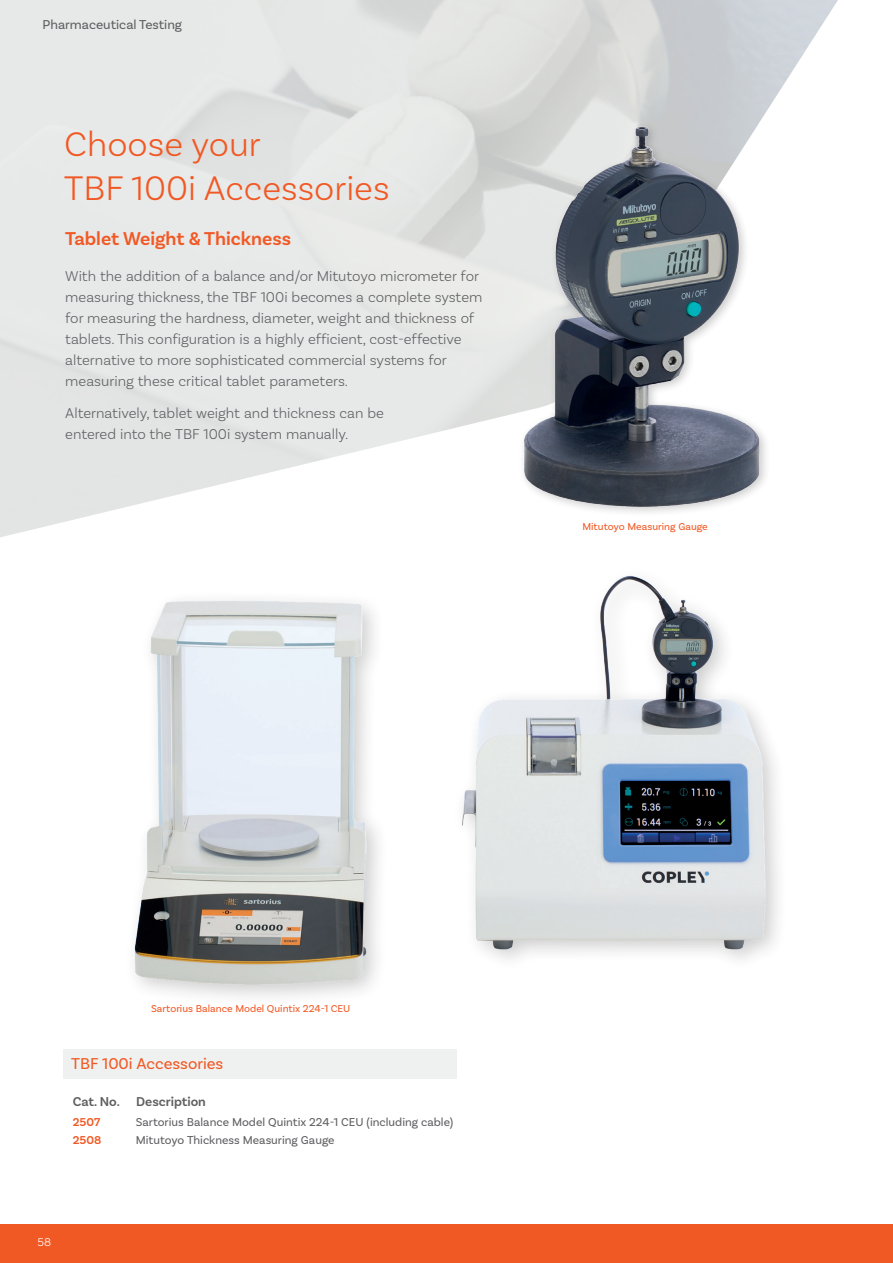
<style>
.page{position:relative;width:893px;height:1263px;background:#fff}
.page>*{position:absolute;margin:0;border:0;box-sizing:border-box;transform-origin:0 0}
.t1{font:300 36px/43.5px "Basic Sans";color:#f15924}
.t2{font:600 19.5px "Basic Sans";color:#f15924}
.t3{font:16.5px "Basic Sans";color:#f15924}
.t4{font:300 15px/21px "Basic Sans";color:#5f5f62}
.t5{font:13.5px "Basic Sans";color:#5f5f62}
.t6{font:600 13.5px "Basic Sans";color:#5f5f62}
.t7{font:12px "Basic Sans";color:#5f5f62}
.t8{font:600 12px "Basic Sans";color:#f15924}
.t9{font:300 12px "Basic Sans";color:#fff}
.t10{font:10.5px "Basic Sans";color:#f15924}
</style>
<div class="page">
<img style="left:494px;top:97px;width:282px;height:418px">
<img style="left:134px;top:575px;width:644px;height:422px">
<div style="left:0;top:1225px;width:893px;height:38px;background:#f15924"></div>
<div style="left:64px;top:1049px;width:393px;height:30px;background:#eff1f0"></div>
<p class="t5" style="left:43px;top:17px;width:141px">Pharmaceutical Testing</p>
<h1 class="t1" style="left:64px;top:122px;width:327px">Choose your<br>TBF 100i Accessories</h1>
<h2 class="t2" style="left:65px;top:226px;width:227px">Tablet Weight &amp; Thickness</h2>
<p class="t4" style="left:65px;top:265px;width:419px">With the addition of a balance and/or Mitutoyo micrometer for measuring thickness, the TBF 100i becomes a complete system for measuring the hardness, diameter, weight and thickness of tablets. This configuration is a highly efficient, cost-effective alternative to more sophisticated commercial systems for measuring these critical tablet parameters.</p>
<p class="t4" style="left:65px;top:402px;width:320px">Alternatively, tablet weight and thickness can be entered into the TBF 100i system manually.</p>
<p class="t10" style="left:582px;top:520px;width:127px">Mitutoyo Measuring Gauge</p>
<p class="t10" style="left:151px;top:1002px;width:201px">Sartorius Balance Model Quintix 224-1 CEU</p>
<p class="t3" style="left:71px;top:1054px;width:154px">TBF 100i Accessories</p>
<p class="t6" style="left:73px;top:1093px;width:135px">Cat. No. Description</p>
<p class="t8" style="left:73px;top:1115px;width:29px">2507</p>
<p class="t7" style="left:136px;top:1115px;width:319px">Sartorius Balance Model Quintix 224-1 CEU (including cable)</p>
<p class="t8" style="left:73px;top:1133px;width:30px">2508</p>
<p class="t7" style="left:136px;top:1133px;width:200px">Mitutoyo Thickness Measuring Gauge</p>
<p class="t9" style="left:38px;top:1234px;width:15px">58</p>
</div>
